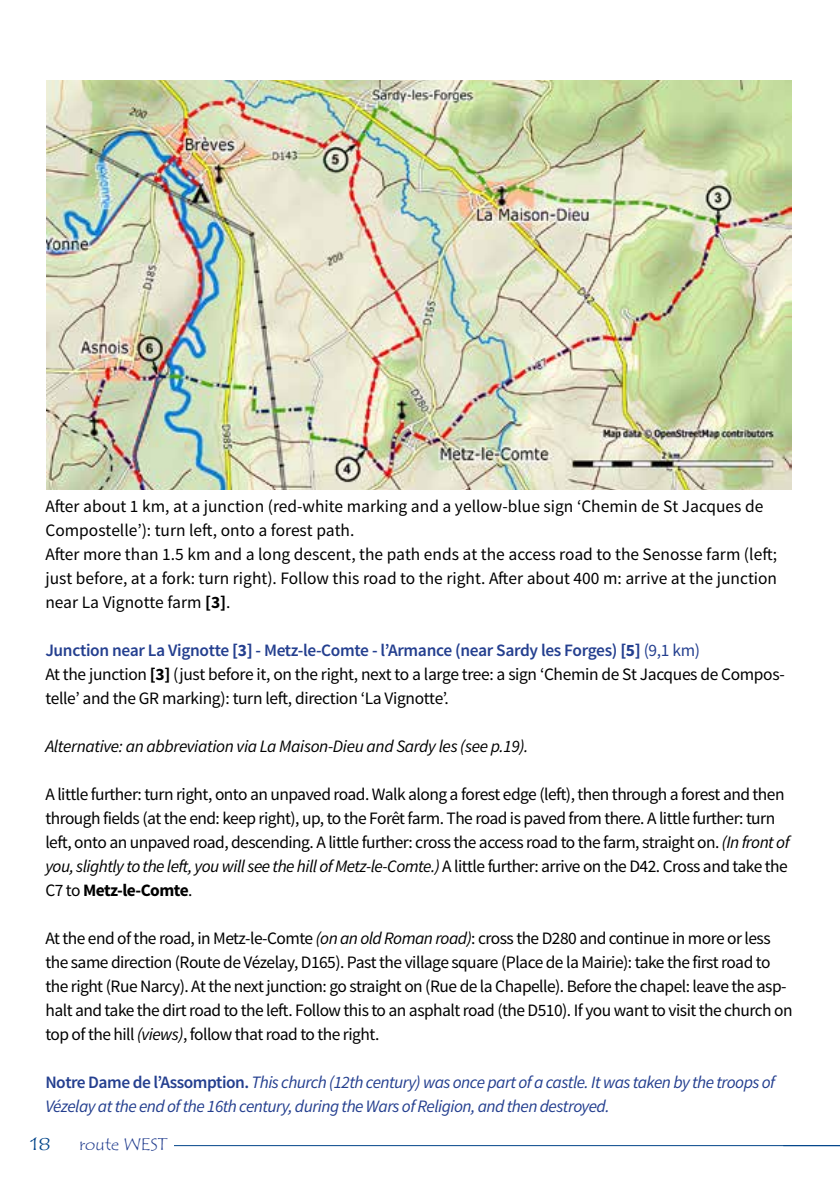
<style>
.page{position:relative;width:840px;height:1191px;background:#fff}
.page>*{position:absolute;margin:0;border:0;box-sizing:border-box;transform-origin:0 0}
.t1{font:18px "Tempus Sans ITC";color:#004489;scale:1.25 1}
.t2{font:17.4px/24px "Source Sans Pro";letter-spacing:-.03em;color:#000}
.t3{font:17.4px/24px "Source Sans Pro";color:#000}
.t4{font:italic 17.4px/24px "Source Sans Pro";letter-spacing:-.03em;color:#243f8f}
.t5{font:italic 17.4px "Source Sans Pro";letter-spacing:-.02em;color:#000}
.t6{font:17.4px "Tempus Sans ITC";color:#243f8f}
.s1{font-weight:700}
.s2{font-weight:600;color:#243f8f}
.s3{font-weight:700;color:#243f8f}
.s4{color:#243f8f}
.s5{font-style:italic}
.s6{font-weight:600;font-style:normal}
</style>
<div class="page">
<hr style="left:105px;top:1145px;width:734px;height:1px;background:#004489">
<div style="left:75px;top:1134px;width:99px;height:35px;background:#fff"></div>
<img style="left:47px;top:81px;width:744px;height:408px">
<p class="t3" style="left:45px;top:494px;width:733px">After about 1 km, at a junction (red-white marking and a yellow-blue sign ‘Chemin de St Jacques de Compostelle’): turn left, onto a forest path.<br>After more than 1.5 km and a long descent, the path ends at the access road to the Senosse farm (left; just before, at a fork: turn right). Follow this road to the right. After about 400 m: arrive at the junction near La Vignotte farm <span class="s1">[3]</span>.</p>
<p class="t2" style="left:45px;top:638px;width:740px"><span class="s2">Junction near La Vignotte</span> <span class="s3">[3]</span> <span class="s2">- Metz-le-Comte - l’Armance (near Sardy les Forges)</span> <span class="s3">[5]</span> <span class="s4">(9,1 km)<br></span>At the junction <span class="s1">[3]</span> (just before it, on the right, next to a large tree: a sign ‘Chemin de St Jacques de Compos&shy;telle’ and the GR marking): turn left, direction ‘La Vignotte’.</p>
<p class="t5" style="left:45px;top:735px;width:484px">Alternative: an abbreviation via La Maison-Dieu and Sardy les (see p.19).</p>
<p class="t2" style="left:45px;top:782px;width:745px">A little further: turn right, onto an unpaved road. Walk along a forest edge (left), then through a forest and then through fields (at the end: keep right), up, to the Forêt farm. The road is paved from there. A little further: turn left, onto an unpaved road, descending. A little further: cross the access road to the farm, straight on. <span class="s5">(In front of you, slightly to the left, you will see the hill of Metz-le-Comte.)</span> A little further: arrive on the D42. Cross and take the C7 to <span class="s1">Metz-le-Comte</span>.</p>
<p class="t2" style="left:45px;top:926px;width:748px">At the end of the road, in Metz-le-Comte <span class="s5">(on an old Roman road)</span>: cross the D280 and continue in more or less the same direction (Route de Vézelay, D165). Past the village square (Place de la Mairie): take the first road to the right (Rue Narcy). At the next junction: go straight on (Rue de la Chapelle). Before the chapel: leave the asp&shy;halt and take the dirt road to the left. Follow this to an asphalt road (the D510). If you want to visit the church on top of the hill <span class="s5">(views)</span>, follow that road to the right.</p>
<p class="t4" style="left:45px;top:1070px;width:731px"><span class="s6">Notre Dame de l’Assomption.</span> This church (12th century) was once part of a castle. It was taken by the troops of<br>Vézelay at the end of the 16th century, during the Wars of Religion, and then destroyed.</p>
<p class="t1" style="left:30px;top:1132px;width:18px">18</p>
<p class="t6" style="left:79px;top:1133px;width:89px">route WEST</p>
</div>
